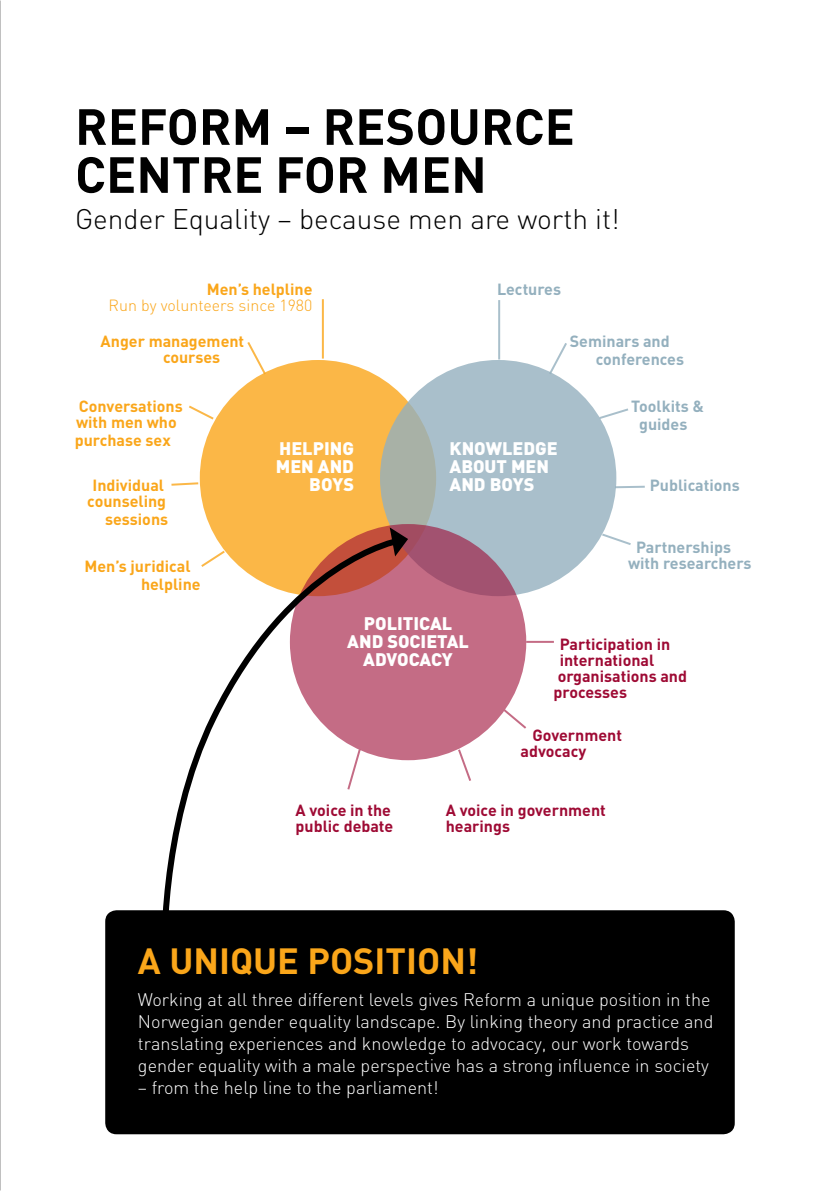
<style>
.page{position:relative;width:840px;height:1191px;background:#fff}
.page>*{position:absolute;margin:0;border:0;box-sizing:border-box;transform-origin:0 0}
.t1{font:700 50px/48px "DIN";letter-spacing:.115em;color:#000}
.t2{font:700 36px "DIN";color:#faa61a}
.t3{font:300 28px "DIN";color:#000}
.t4{font:300 18px/22px "DIN";color:#fff}
.t5{font:900 18px/18px "DIN";color:#fff}
.t6{font:700 16px/16px "DIN";color:#9e0a34}
.t7{font:700 16px/16px "DIN";color:#faa61a}
.t8{font:700 16px/18px "DIN";color:#94b0be}
.t9{font:300 16px "DIN";color:#faa61a}
</style>
<div class="page">
<div style="left:105px;top:910px;width:629px;height:224px;background:#000;border-radius:11px"></div>
<div style="left:200px;top:360px;width:236px;height:236px;background:#fbb747;border-radius:50%"></div>
<svg style="left:380px;top:360px;width:236px;height:236px;background:#a8bdc5"></svg>
<svg style="left:290px;top:524px;width:236px;height:236px;background:#bd6680"></svg>
<hr style="left:498px;top:300px;width:2px;height:59px;background:#94b0be">
<hr style="left:322px;top:299px;width:2px;height:59px;background:#faa61a">
<svg style="left:247px;top:342px;width:20px;height:35px"></svg>
<svg style="left:189px;top:405px;width:27px;height:16px"></svg>
<svg style="left:171px;top:481px;width:29px;height:5px"></svg>
<svg style="left:547px;top:343px;width:20px;height:33px"></svg>
<svg style="left:596px;top:408px;width:32px;height:12px"></svg>
<hr style="left:614px;top:486px;width:30px;height:2px;background:#94b0be">
<hr style="left:526px;top:641px;width:27px;height:2px;background:#9e0a34">
<svg style="left:501px;top:707px;width:25px;height:22px"></svg>
<svg style="left:456px;top:747px;width:15px;height:34px"></svg>
<svg style="left:599px;top:532px;width:32px;height:13px"></svg>
<svg style="left:158px;top:535px;width:245px;height:376px"></svg>
<svg style="left:389px;top:527px;width:19px;height:29px"></svg>
<h1 class="t1" style="left:75px;top:101px;width:501px">Reform – Resource<br>Centre for M en</h1>
<h3 class="t3" style="left:75px;top:201px;width:546px">Gender Equality – because men are worth it!</h3>
<p class="t7" style="left:206px;top:280px;width:107px">Men’s helpline</p>
<p class="t9" style="left:109px;top:295px;width:205px">Run by volunteers since 1980</p>
<p class="t8" style="left:496px;top:279px;width:66px">Lectures</p>
<p class="t7" style="left:163px;top:332px;width:83px;text-indent:-62px">Anger management courses</p>
<p class="t8" style="left:595px;top:331px;width:90px;text-indent:-26px">Seminars and conferences</p>
<p class="t7" style="left:76px;top:397px;width:108px">Conversations with men who</p>
<p class="t7" style="left:75px;top:431px;width:97px">purchase sex</p>
<p class="t8" style="left:630px;top:396px;width:74px;text-align:center">Toolkits &amp; guides</p>
<p class="t5" style="left:275px;top:438px;width:80px;text-align:right">HELPING<br>MEN AND<br>BOYS</p>
<p class="t5" style="left:449px;top:438px;width:109px">KNOWLEDGE<br>ABOUT MEN<br>AND BOYS</p>
<p class="t7" style="left:87px;top:477px;width:80px;text-align:center">I ndividual counseling</p>
<p class="t7" style="left:105px;top:511px;width:64px">sessions</p>
<p class="t8" style="left:649px;top:476px;width:91px">Publications</p>
<p class="t7" style="left:141px;top:556px;width:61px;line-height:18px;text-indent:-56px">Men’s juridical helpline</p>
<p class="t5" style="left:347px;top:614px;width:123px;text-align:center">POLITICAL<br>AND SOCIETAL<br>ADVOCACY</p>
<p class="t8" style="left:627px;top:539px;width:125px;line-height:16px;text-indent:8px">Partnerships with researchers</p>
<p class="t6" style="left:559px;top:635px;width:112px">Participation in</p>
<p class="t6" style="left:559px;top:651px;width:96px">international</p>
<p class="t6" style="left:557px;top:667px;width:131px">organisations and</p>
<p class="t6" style="left:553px;top:683px;width:75px">processes</p>
<p class="t6" style="left:520px;top:727px;width:103px;text-indent:12px">Government advocacy</p>
<p class="t6" style="left:295px;top:801px;width:99px">A voice in the public debate</p>
<p class="t6" style="left:445px;top:801px;width:161px">A voice in government hearings</p>
<h2 class="t2" style="left:138px;top:937px;width:342px">A unique position!</h2>
<p class="t4" style="left:138px;top:988px;width:576px">Working at all three different levels gives Reform a unique position in the Norwegian gender equality landscape. By linking theory and practice and translating experiences and knowledge to advocacy, our work towards gender equality with a male perspective has a strong influence in society</p>
<p class="t4" style="left:138px;top:1076px;width:302px">– from the help line to the parliament!</p>
</div>
